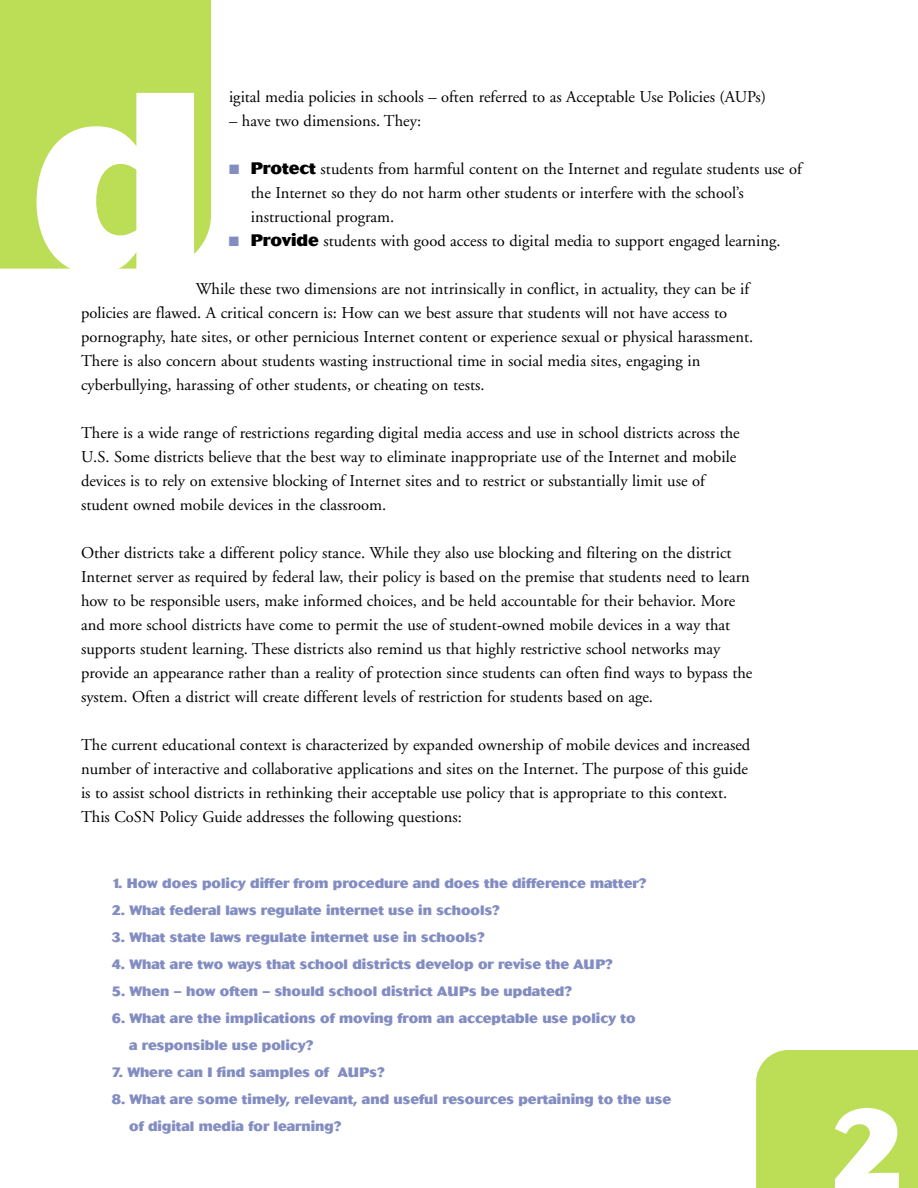
<style>
.page{position:relative;width:918px;height:1188px;background:#fff}
.page>*{position:absolute;margin:0;border:0;box-sizing:border-box;transform-origin:0 0}
.t1{font:800 250.95px "Cosmos";color:#fff}
.t2{font:800 109.05px "Cosmos";color:#fff}
.t3{font:16.5px/24px "Adobe Garamond";color:#000}
.t4{font:800 13.5px/27px "Cosmos";color:#838dc2}
.s1{color:#838dc2}
.s2{font-family:"Cosmos";font-weight:800}
</style>
<div class="page">
<div style="left:756px;top:1050px;width:162px;height:138px;background:#bbde56"></div>
<div style="left:0;top:0;width:211px;height:269px;background:#bbde56"></div>
<p class="t3" style="left:229px;top:87px;width:539px">igital media policies in schools – often referred to as Acceptable Use Policies (AUPs)</p>
<p class="t3" style="left:229px;top:111px;width:194px">– have two dimensions. They:</p>
<p class="t3" style="left:251px;top:159px;width:553px;text-indent:-22px"><span class="s1">■</span> <span class="s2">Protect</span> students from harmful content on the Internet and regulate students use of the Internet so they do not harm other students or interfere with the school’s instructional program.</p>
<p class="t3" style="left:229px;top:231px;width:553px"><span class="s1">■</span> <span class="s2">Provide</span> students with good access to digital media to support engaged learning.</p>
<p class="t3" style="left:81px;top:279px;width:674px;text-indent:115px">While these two dimensions are not intrinsically in conflict, in actuality, they can be if policies are flawed. A critical concern is: How can we best assure that students will not have access to pornography, hate sites, or other pernicious Internet content or experience sexual or physical harassment.<br>There is also concern about students wasting instructional time in social media sites, engaging in cyberbullying, harassing of other students, or cheating on tests.</p>
<p class="t3" style="left:81px;top:423px;width:660px">There is a wide range of restrictions regarding digital media access and use in school districts across the U.S. Some districts believe that the best way to eliminate inappropriate use of the Internet and mobile devices is to rely on extensive blocking of Internet sites and to restrict or substantially limit use of student owned mobile devices in the classroom.</p>
<p class="t3" style="left:81px;top:543px;width:673px">Other districts take a different policy stance. While they also use blocking and filtering on the district Internet server as required by federal law, their policy is based on the premise that students need to learn how to be responsible users, make informed choices, and be held accountable for their behavior. More and more school districts have come to permit the use of student-owned mobile devices in a way that supports student learning. These districts also remind us that highly restrictive school networks may provide an appearance rather than a reality of protection since students can often find ways to bypass the system. Often a district will create different levels of restriction for students based on age.</p>
<p class="t3" style="left:81px;top:735px;width:671px">The current educational context is characterized by expanded ownership of mobile devices and increased number of interactive and collaborative applications and sites on the Internet. The purpose of this guide is to assist school districts in rethinking their acceptable use policy that is appropriate to this context.<br>This CoSN Policy Guide addresses the following questions:</p>
<h1 class="t1" style="left:30px;top:93px;width:179px">d</h1>
<p class="t4" style="left:112px;top:871px;width:536px">1. How does policy differ from procedure and does the difference matter?</p>
<p class="t4" style="left:112px;top:898px;width:390px">2. What federal laws regulate internet use in schools?</p>
<p class="t4" style="left:112px;top:925px;width:375px">3. What state laws regulate internet use in schools?</p>
<p class="t4" style="left:112px;top:952px;width:503px">4. What are two ways that school districts develop or revise the AUP?</p>
<p class="t4" style="left:112px;top:979px;width:462px">5. When – how often – should school district AUPs be updated?</p>
<p class="t4" style="left:129px;top:1006px;width:508px;text-indent:-17px">6. What are the implications of moving from an acceptable use policy to a responsible use policy?</p>
<p class="t4" style="left:112px;top:1060px;width:274px">7. Where can I find samples of AUPs?</p>
<p class="t4" style="left:129px;top:1087px;width:544px;text-indent:-17px">8. What are some timely, relevant, and useful resources pertaining to the use of digital media for learning?</p>
<h2 class="t2" style="left:831px;top:1111px;width:77px">2</h2>
</div>
